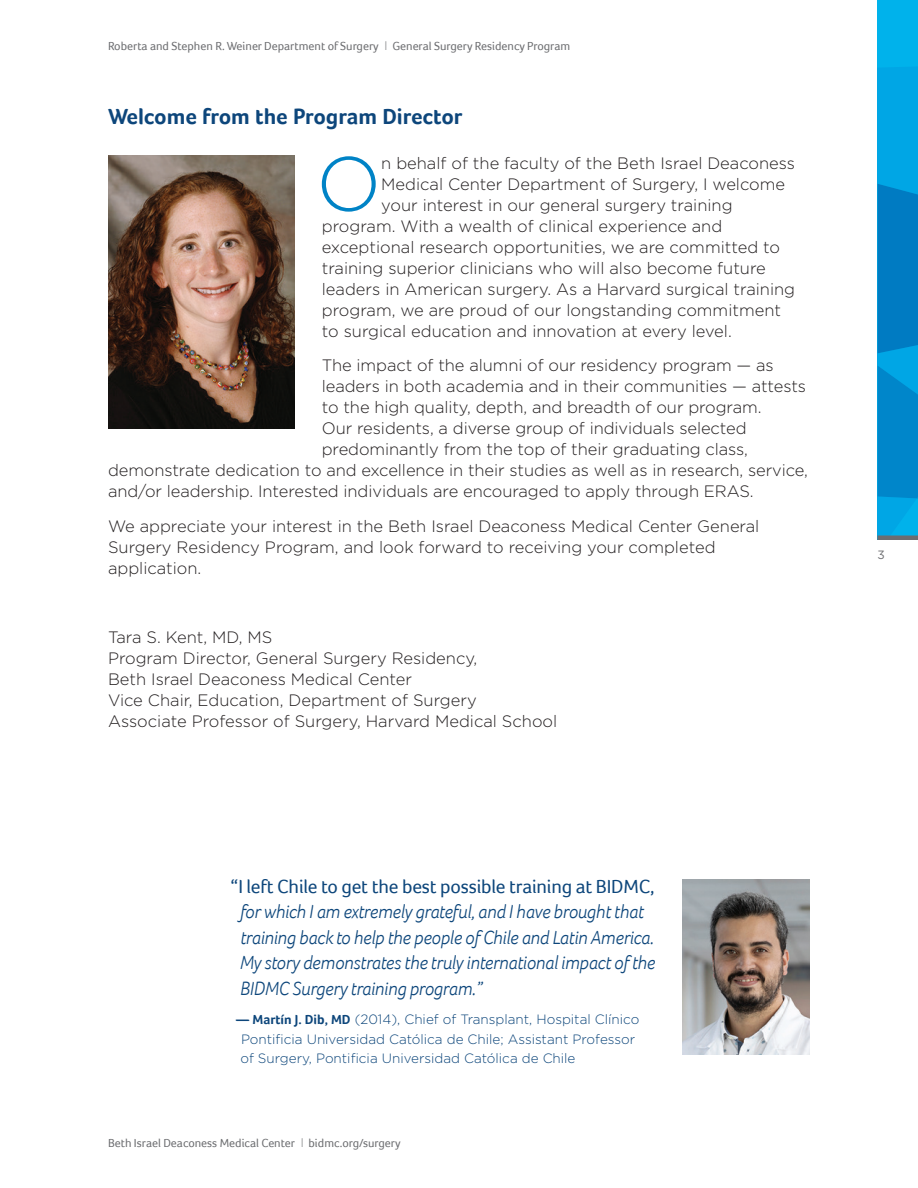
<style>
.page{position:relative;width:918px;height:1188px;background:#fff}
.page>*{position:absolute;margin:0;border:0;box-sizing:border-box;transform-origin:0 0}
.t1{font:300 76.5px "Gotham";color:#0083c6}
.t2{font:700 22.5px "Foco";color:#0d467b}
.t3{font:italic 300 19.5px/25.5px "Foco";letter-spacing:-.01em;color:#0d467b}
.t4{font:19.5px "Foco";letter-spacing:-.01em;color:#0d467b}
.t5{font:300 16.5px/21px "Gotham";color:#231f20}
.t6{font:300 13.5px/19.5px "Gotham";color:#0d467b}
.t7{font:12px "Foco";color:#6c6d70}
.t8{font:12px "Gotham HTF";color:#6c6d70}
.s1{font-family:"Gotham";font-weight:300}
.s2{font-family:"Foco";font-weight:700}
</style>
<div class="page">
<div style="left:878px;top:0;width:40px;height:539px;background:#00b2eb"></div>
<svg style="left:878px;top:67px;width:40px;height:469px"></svg>
<hr style="left:877px;top:536px;width:41px;height:4px;background:#6c6d70">
<img style="left:108px;top:156px;width:187px;height:272px">
<img style="left:683px;top:879px;width:127px;height:175px">
<p class="t7" style="left:108px;top:39px;width:464px">Roberta and Stephen R. Weiner Department of Surgery <span class="s1">l</span> General Surgery Residency Program</p>
<h2 class="t2" style="left:108px;top:103px;width:356px">Welcome from the Program Director</h2>
<h1 class="t1" style="left:316px;top:135px;width:67px">O</h1>
<p class="t5" style="left:381px;top:152px;width:415px">n behalf of the faculty of the Beth Israel Deaconess</p>
<p class="t5" style="left:381px;top:173px;width:405px">Medical Center Department of Surgery, I welcome</p>
<p class="t5" style="left:381px;top:194px;width:353px">your interest in our general surgery training</p>
<p class="t5" style="left:322px;top:215px;width:402px">program. With a wealth of clinical experience and</p>
<p class="t5" style="left:322px;top:236px;width:460px">exceptional research opportunities, we are committed to</p>
<p class="t5" style="left:322px;top:257px;width:446px">training superior clinicians who will also become future</p>
<p class="t5" style="left:322px;top:278px;width:475px">leaders in American surgery. As a Harvard surgical training</p>
<p class="t5" style="left:322px;top:299px;width:461px">program, we are proud of our longstanding commitment</p>
<p class="t5" style="left:322px;top:320px;width:411px">to surgical education and innovation at every level.</p>
<p class="t5" style="left:322px;top:354px;width:453px">The impact of the alumni of our residency program — as</p>
<p class="t5" style="left:322px;top:375px;width:486px">leaders in both academia and in their communities — attests</p>
<p class="t5" style="left:322px;top:397px;width:441px">to the high quality, depth, and breadth of our program.</p>
<p class="t5" style="left:322px;top:418px;width:426px">Our residents, a diverse group of individuals selected</p>
<p class="t5" style="left:322px;top:439px;width:428px">predominantly from the top of their graduating class,</p>
<p class="t5" style="left:108px;top:460px;width:702px">demonstrate dedication to and excellence in their studies as well as in research, service,</p>
<p class="t5" style="left:108px;top:481px;width:647px">and/or leadership. Interested individuals are encouraged to apply through ERAS.</p>
<p class="t5" style="left:108px;top:515px;width:653px">We appreciate your interest in the Beth Israel Deaconess Medical Center General<br>Surgery Residency Program, and look forward to receiving your completed application.</p>
<p class="t5" style="left:108px;top:626px;width:451px">Tara S. Kent, MD, MS<br>Program Director, General Surgery Residency,<br>Beth Israel Deaconess Medical Center<br>Vice Chair, Education, Department of Surgery Associate Professor of Surgery, Harvard Medical School</p>
<p class="t4" style="left:230px;top:875px;width:426px">“I left Chile to get the best possible training at BIDMC,</p>
<p class="t3" style="left:240px;top:899px;width:417px">for which I am extremely grateful, and I have brought that training back to help the people of Chile and Latin America.<br>My story demonstrates the truly international impact of the BIDMC Surgery training program.”</p>
<p class="t6" style="left:240px;top:1009px;width:400px;text-indent:-5px"><span class="s2">— Martín J. Dib, MD</span> (2014), Chief of Transplant, Hospital Clínico<br>Pontificia Universidad Católica de Chile; Assistant Professor of Surgery, Pontificia Universidad Católica de Chile</p>
<p class="t7" style="left:108px;top:1136px;width:294px">Beth Israel Deaconess Medical Center <span class="s1">l</span> bidmc.org/surgery</p>
<p class="t8" style="left:877px;top:548px;width:9px">3</p>
</div>
